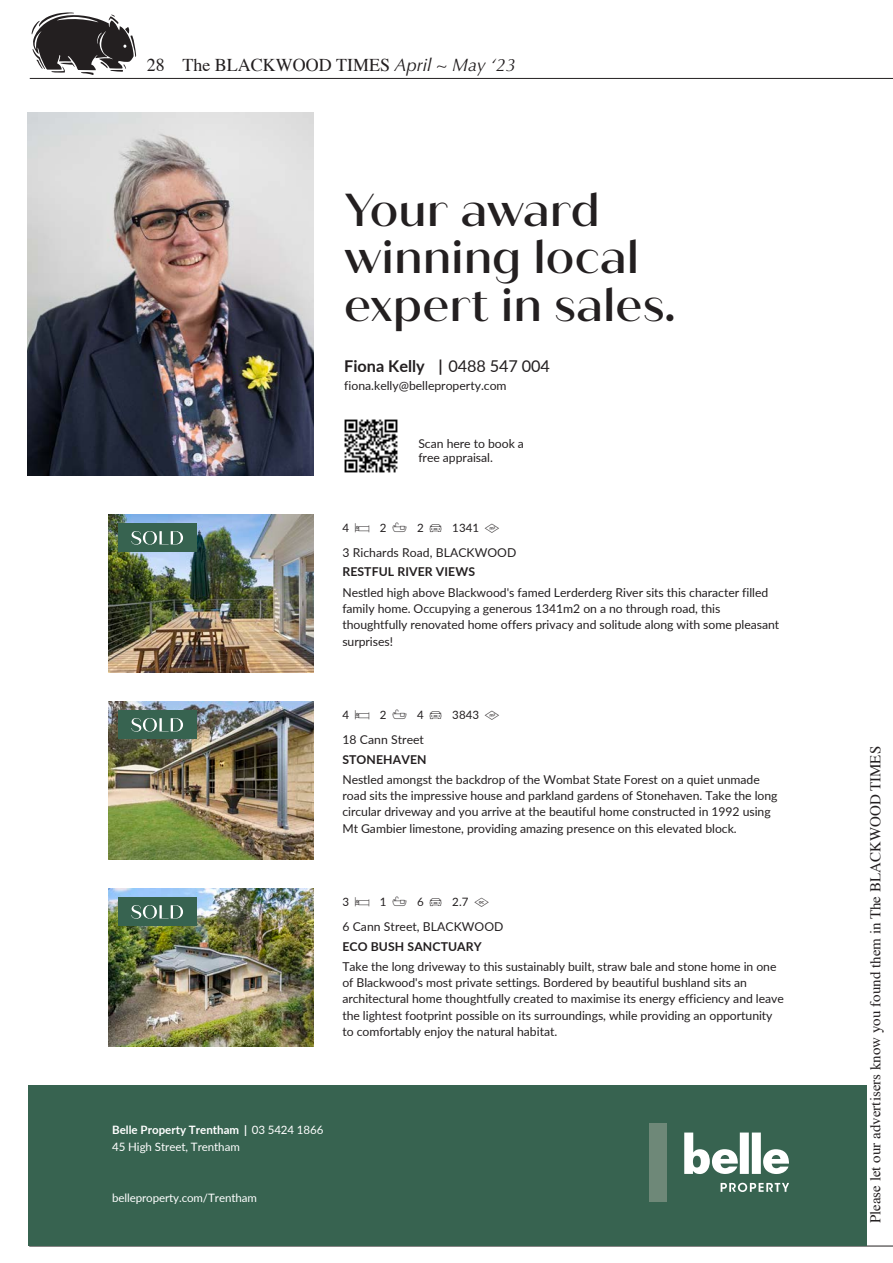
<style>
.page{position:relative;width:893px;height:1263px;background:#fff}
.page>*{position:absolute;margin:0;border:0;box-sizing:border-box;transform-origin:0 0}
.t1{font:500 46.2px/47.4px "Quiche Sans";color:#231f20}
.t2{font:18px "Times";color:#231f20}
.t3{font:700 16.35px "Lato";color:#231f20}
.t4{font:15px "Times";color:#231f20}
.t5{font:12.15px/16.4px "Lato";letter-spacing:-.005em;color:#231f20}
.t6{font:11.55px/17px "Lato";letter-spacing:-.005em;color:#fff}
.t7{font:11.55px "Lato";color:#231f20}
.s1{font-family:"Optima";font-style:italic}
.s2{font-weight:400}
.s3{font-family:"Belle Icons";font-size:6.15px}
.s4{font-weight:700}
</style>
<div class="page">
<svg style="left:32px;top:12px;width:104px;height:63px"></svg>
<hr style="left:30px;top:78px;width:863px;height:1px;background:#231f20">
<hr style="left:29px;top:1246px;width:864px;height:1px;background:#231f20">
<div style="left:28px;top:1085px;width:838px;height:161px;background:#376350"></div>
<svg style="left:684px;top:1132px;width:105px;height:42px"></svg>
<div style="left:649px;top:1123px;width:18px;height:78px;background:#6e8878"></div>
<svg style="left:721px;top:1183px;width:68px;height:9px"></svg>
<img style="left:109px;top:514px;width:205px;height:159px">
<div style="left:118px;top:523px;width:79px;height:29px;background:#376350"></div>
<svg style="left:131px;top:531px;width:52px;height:14px"></svg>
<img style="left:109px;top:701px;width:205px;height:159px">
<div style="left:118px;top:710px;width:79px;height:29px;background:#376350"></div>
<svg style="left:131px;top:718px;width:52px;height:14px"></svg>
<img style="left:344px;top:419px;width:54px;height:54px">
<img style="left:109px;top:888px;width:205px;height:159px">
<div style="left:118px;top:897px;width:79px;height:29px;background:#376350"></div>
<svg style="left:131px;top:905px;width:52px;height:14px"></svg>
<img style="left:28px;top:113px;width:286px;height:363px">
<h2 class="t2" style="left:147px;top:48px;width:371px">28 The BLACKWOOD TIMES <span class="s1">April ~ May ‘23</span></h2>
<p class="t1" style="left:344px;top:187px;width:332px">Your award winning local expert in sales.</p>
<p class="t3" style="left:344px;top:354px;width:207px">Fiona Kelly | <span class="s2">0488 547 004</span></p>
<p class="t5" style="left:344px;top:377px;width:164px">fiona.kelly@belleproperty.com</p>
<p class="t5" style="left:418px;top:436px;width:107px;line-height:14.2px">Scan here to book a free appraisal.</p>
<p class="t7" style="left:342px;top:520px;width:161px">4 <span class="s3">A</span> 2 <span class="s3">B</span> 2 <span class="s3">V</span> 1341 <span class="s3">R</span></p>
<p class="t5" style="left:342px;top:542px;width:427px;line-height:20.1px">3 Richards Road, BLACKWOOD<br><span class="s4">RESTFUL RIVER VIEWS<br></span>Nestled high above Blackwood's famed Lerderderg River sits this character filled</p>
<p class="t5" style="left:342px;top:600px;width:438px">family home. Occupying a generous 1341m2 on a no through road, this thoughtfully renovated home offers privacy and solitude along with some pleasant surprises!</p>
<p class="t7" style="left:342px;top:707px;width:161px">4 <span class="s3">A</span> 2 <span class="s3">B</span> 4 <span class="s3">V</span> 3843 <span class="s3">R</span></p>
<p class="t5" style="left:342px;top:728px;width:419px;line-height:20.1px">18 Cann Street<br><span class="s4">STONEHAVEN<br></span>Nestled amongst the backdrop of the Wombat State Forest on a quiet unmade</p>
<p class="t5" style="left:342px;top:787px;width:437px">road sits the impressive house and parkland gardens of Stonehaven. Take the long circular driveway and you arrive at the beautiful home constructed in 1992 using<br>Mt Gambier limestone, providing amazing presence on this elevated block.</p>
<p class="t7" style="left:342px;top:894px;width:150px">3 <span class="s3">A</span> 1 <span class="s3">B</span> 6 <span class="s3">V</span> 2.7 <span class="s3">W</span></p>
<p class="t5" style="left:342px;top:916px;width:436px;line-height:20.1px">6 Cann Street, BLACKWOOD<br><span class="s4">ECO BUSH SANCTUARY<br></span>Take the long driveway to this sustainably built, straw bale and stone home in one</p>
<p class="t5" style="left:342px;top:974px;width:443px">of Blackwood's most private settings. Bordered by beautiful bushland sits an architectural home thoughtfully created to maximise its energy efficiency and leave the lightest footprint possible on its surroundings, while providing an opportunity to comfortably enjoy the natural habitat.</p>
<p class="t6" style="left:112px;top:1121px;width:213px"><span class="s4">Belle Property Trentham |</span> 03 5424 1866<br>45 High Street, Trentham</p>
<p class="t6" style="left:112px;top:1188px;width:146px">belleproperty.com/Trentham</p>
<p class="t4" style="left:861px;top:1223px;width:479px;rotate:-90deg">Please let our advertisers know you found them in The BLACKWOOD TIMES</p>
</div>
